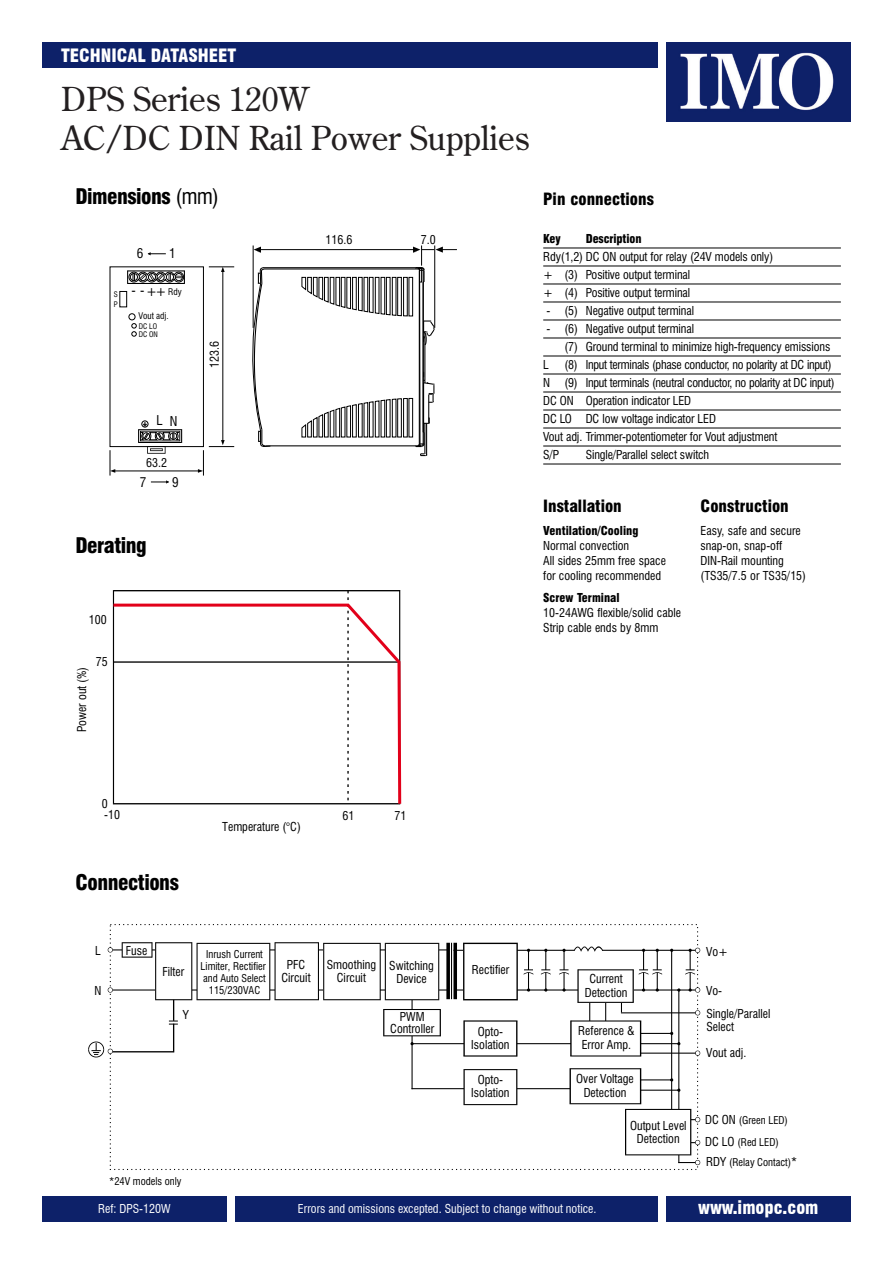
<style>
.page{position:relative;width:893px;height:1263px;background:#fff}
.page>*{position:absolute;margin:0;border:0;box-sizing:border-box;transform-origin:0 0}
.t1{font:36px/36px "Century Oldstyle BT";letter-spacing:-.025em;color:#000}
.t2{font:33px "Century Old Style Std";color:#231f20}
.t3{font:900 condensed 21px "Swiss 721 BT";letter-spacing:-.025em;color:#000}
.t4{font:900 condensed 18px "Swiss 721 BT";color:#fff}
.t5{font:900 condensed 16.5px "Swiss 721 BT";color:#000}
.t6{font:condensed 13.2px "Swiss 721 BT";color:#000}
.t7{font:condensed 12px/13.5px "Swiss 721 BT";color:#000;text-align:center}
.t8{font:condensed 12px/18px "Swiss 721 BT";letter-spacing:-.025em;color:#000}
.t9{font:condensed 12px "Swiss 721 BT";color:#fff}
.t10{font:900 condensed 12px "Swiss 721 BT";color:#000}
.t11{font:condensed 10.5px/12px "Swiss 721 BT";color:#000;text-align:center}
.t12{font:condensed 9px "Swiss 721 BT";color:#000}
.t13{font:condensed 7.5px "Swiss 721 BT";color:#000}
.s1{font-weight:400}
.s2{font-size:13.2px}
.s3{font-weight:900}
.s4{font-size:12px}
</style>
<div class="page">
<img style="left:666px;top:43px;width:184px;height:78px">
<div style="left:43px;top:43px;width:615px;height:25px;background:#0d2169"></div>
<div style="left:666px;top:1196px;width:184px;height:25px;background:#0d2169"></div>
<div style="left:235px;top:1196px;width:423px;height:25px;background:#0d2169"></div>
<div style="left:42px;top:1196px;width:185px;height:25px;background:#0d2169"></div>
<div style="left:110px;top:266px;width:94px;height:181px;border:1px solid #000"></div>
<svg style="left:127px;top:270px;width:58px;height:14px"></svg>
<svg style="left:138px;top:421px;width:44px;height:33px"></svg>
<hr style="left:222px;top:270px;width:1px;height:171px;background:#000">
<svg style="left:209px;top:266px;width:25px;height:6px"></svg>
<hr style="left:114px;top:471px;width:86px;height:1px;background:#000">
<svg style="left:198px;top:440px;width:36px;height:36px"></svg>
<svg style="left:110px;top:450px;width:5px;height:26px"></svg>
<svg style="left:131px;top:323px;width:6px;height:13px"></svg>
<div style="left:129px;top:313px;width:6px;height:7px;border:1px solid #000;border-radius:50%"></div>
<svg style="left:148px;top:252px;width:18px;height:3px"></svg>
<svg style="left:151px;top:480px;width:18px;height:4px"></svg>
<div style="left:120px;top:291px;width:7px;height:16px;border:1px solid #000"></div>
<svg style="left:252px;top:245px;width:205px;height:212px"></svg>
<hr style="left:543px;top:248px;width:298px;height:1px;background:#000">
<hr style="left:543px;top:266px;width:298px;height:1px;background:#000">
<hr style="left:543px;top:284px;width:298px;height:1px;background:#000">
<hr style="left:543px;top:302px;width:298px;height:1px;background:#000">
<hr style="left:543px;top:320px;width:298px;height:1px;background:#000">
<hr style="left:543px;top:338px;width:298px;height:1px;background:#000">
<hr style="left:543px;top:356px;width:298px;height:1px;background:#000">
<hr style="left:543px;top:374px;width:298px;height:1px;background:#000">
<hr style="left:543px;top:392px;width:298px;height:1px;background:#000">
<hr style="left:543px;top:410px;width:298px;height:1px;background:#000">
<hr style="left:543px;top:428px;width:298px;height:1px;background:#000">
<hr style="left:543px;top:446px;width:298px;height:1px;background:#000">
<hr style="left:543px;top:464px;width:298px;height:1px;background:#000">
<svg style="left:88px;top:924px;width:612px;height:246px"></svg>
<svg style="left:113px;top:590px;width:287px;height:12px"></svg>
<svg style="left:112px;top:602px;width:290px;height:203px"></svg>
<p class="t4" style="left:61px;top:45px;width:177px">TECHNICAL DATASHEET</p>
<p class="t1" style="left:75px;top:78px;width:473px">DPS Series 120W<br>AC/DC DIN Rail Power Supplies</p>
<p class="t2" style="left:61px;top:78px;width:250px">DPS Series 120W</p>
<p class="t2" style="left:61px;top:117px;width:470px">AC/DC DIN Rail Power Supplies</p>
<p class="t6" style="left:364px;top:136px;width:8px">9</p>
<p class="t6" style="left:332px;top:136px;width:8px">7</p>
<p class="t3" style="left:75px;top:184px;width:145px">Dimensions <span class="s1">(mm)</span></p>
<p class="t6" style="left:137px;top:246px;width:8px">6</p>
<p class="t6" style="left:169px;top:246px;width:8px">1</p>
<p class="t13" style="left:114px;top:289px;width:6px">S</p>
<p class="t12" style="left:146px;top:286px;width:37px"><span class="s2">++</span> Rdy</p>
<p class="t13" style="left:114px;top:300px;width:5px">P</p>
<p class="t6" style="left:131px;top:282px;width:15px">- -</p>
<p class="t12" style="left:138px;top:311px;width:32px">Vout adj.</p>
<p class="t13" style="left:139px;top:321px;width:20px">DC LO</p>
<p class="t13" style="left:139px;top:330px;width:21px">DC ON</p>
<p class="t6" style="left:156px;top:413px;width:8px">L</p>
<p class="t6" style="left:170px;top:413px;width:9px">N</p>
<p class="t7" style="left:146px;top:456px;width:22px">63.2</p>
<p class="t6" style="left:140px;top:474px;width:8px">7</p>
<p class="t3" style="left:75px;top:532px;width:73px">Derating</p>
<p class="t7" style="left:89px;top:612px;width:19px">100</p>
<p class="t7" style="left:96px;top:655px;width:13px">75</p>
<p class="t7" style="left:75px;top:732px;width:67px;rotate:-90deg">Power out (%)</p>
<p class="t6" style="left:172px;top:474px;width:8px">9</p>
<p class="t7" style="left:208px;top:368px;width:28px;rotate:-90deg">123.6</p>
<p class="t7" style="left:325px;top:232px;width:28px">116.6</p>
<p class="t7" style="left:421px;top:232px;width:16px">7.0</p>
<p class="t7" style="left:102px;top:798px;width:20px;line-height:10.8px;text-align:left">0 -10</p>
<p class="t7" style="left:342px;top:809px;width:13px">61</p>
<p class="t7" style="left:394px;top:809px;width:13px">71</p>
<p class="t7" style="left:222px;top:820px;width:80px">Temperature (°C)</p>
<p class="t6" style="left:340px;top:808px;width:8px">7</p>
<p class="t3" style="left:75px;top:870px;width:105px">Connections</p>
<p class="t7" style="left:95px;top:944px;width:7px">L</p>
<p class="t7" style="left:95px;top:984px;width:8px">N</p>
<p class="t7" style="left:126px;top:943px;width:23px">Fuse</p>
<p class="t7" style="left:163px;top:965px;width:23px">Filter</p>
<p class="t7" style="left:183px;top:1008px;width:8px">Y</p>
<p class="t11" style="left:201px;top:948px;width:67px">Inrush Current<br>Limiter, Rectifier and Auto Select<br>115/230VAC</p>
<p class="t7" style="left:389px;top:958px;width:46px">Switching<br>Device</p>
<p class="t7" style="left:472px;top:963px;width:39px">Rectifier</p>
<p class="t7" style="left:471px;top:1024px;width:40px">Opto-<br>Isolation</p>
<p class="t7" style="left:471px;top:1073px;width:40px">Opto-<br>Isolation</p>
<p class="t7" style="left:281px;top:957px;width:31px">PFC<br>Circuit</p>
<p class="t7" style="left:327px;top:957px;width:51px">Smoothing<br>Circuit</p>
<p class="t7" style="left:390px;top:1010px;width:45px;line-height:12px">PWM<br>Controller</p>
<p class="t11" style="left:109px;top:1175px;width:74px">*24V models only</p>
<p class="t5" style="left:543px;top:189px;width:112px">Pin connections</p>
<p class="t7" style="left:543px;top:230px;width:232px;line-height:18px;text-align:left;text-indent:43px"><span class="s3">Description<br></span>Rdy(1,2) DC ON output for relay (24V models only) + (3) Positive output terminal<br>+ (4) Positive output terminal</p>
<p class="t7" style="left:546px;top:304px;width:149px">- (5) Negative output terminal</p>
<p class="t7" style="left:546px;top:322px;width:149px">- (6) Negative output terminal</p>
<p class="t7" style="left:564px;top:340px;width:267px">(7) Ground terminal to minimize high-frequency emissions</p>
<p class="t7" style="left:543px;top:358px;width:7px">L</p>
<p class="t10" style="left:543px;top:232px;width:19px">Key</p>
<p class="t7" style="left:582px;top:300px;width:35px">Current</p>
<p class="t7" style="left:698px;top:334px;width:66px;text-align:left">Single/Parallel<br>Select</p>
<p class="t7" style="left:570px;top:352px;width:58px">Reference &amp;</p>
<p class="t8" style="left:543px;top:356px;width:293px;text-indent:21px">(8) Input terminals (phase conductor, no polarity at DC input)<br>N (9) Input terminals (neutral conductor, no polarity at DC input)<br>DC ON Operation indicator LED<br>DC LO DC low voltage indicator LED<br>Vout adj. Trimmer-potentiometer for Vout adjustment<br>S/P</p>
<p class="t7" style="left:698px;top:374px;width:42px">Vout adj.</p>
<p class="t7" style="left:568px;top:400px;width:59px">Over Voltage<br>Detection</p>
<p class="t7" style="left:622px;top:447px;width:58px">Output Level</p>
<p class="t7" style="left:586px;top:448px;width:125px">Single/Parallel select switch</p>
<p class="t5" style="left:543px;top:496px;width:80px">Installation</p>
<p class="t7" style="left:543px;top:523px;width:124px;line-height:15px;text-align:left"><span class="s3">Ventilation/Cooling<br></span>Normal convection<br>All sides 25mm free space for cooling recommended</p>
<p class="t7" style="left:543px;top:590px;width:139px;line-height:15px;text-align:left"><span class="s3">Screw Terminal<br></span>10-24AWG flexible/solid cable<br>Strip cable ends by 8mm</p>
<p class="t7" style="left:621px;top:566px;width:16px">7.0</p>
<p class="t5" style="left:701px;top:496px;width:90px">Construction</p>
<p class="t7" style="left:701px;top:523px;width:107px;line-height:15px;text-align:left">Easy, safe and secure snap-on, snap-off<br>DIN-Rail mounting (TS35/7.5 or TS35/15)</p>
<p class="t7" style="left:585px;top:972px;width:44px">Current<br>Detection</p>
<p class="t7" style="left:578px;top:1024px;width:58px;text-align:left">Reference &amp;<br>Error Amp.</p>
<p class="t7" style="left:576px;top:1072px;width:59px">Over Voltage<br>Detection</p>
<p class="t7" style="left:630px;top:1119px;width:58px">Output Level<br>Detection</p>
<p class="t7" style="left:706px;top:944px;width:24px">Vo+</p>
<p class="t7" style="left:706px;top:984px;width:18px">Vo-</p>
<p class="t7" style="left:706px;top:1006px;width:66px;text-align:left">Single/Parallel<br>Select</p>
<p class="t7" style="left:706px;top:1046px;width:42px">Vout adj.</p>
<p class="t11" style="left:705px;top:1114px;width:84px"><span class="s4">DC ON</span> (Green LED)</p>
<p class="t11" style="left:706px;top:1156px;width:93px"><span class="s4">RDY</span> (Relay Contact)<span class="s4">*</span></p>
<p class="t11" style="left:705px;top:1137px;width:75px"><span class="s4">DC LO</span> (Red LED)</p>
<p class="t9" style="left:98px;top:1201px;width:74px">Ref: DPS-120W</p>
<p class="t9" style="left:298px;top:1201px;width:300px">Errors and omissions excepted. Subject to change without notice.</p>
<p class="t4" style="left:698px;top:1197px;width:122px">www.imopc.com</p>
</div>
